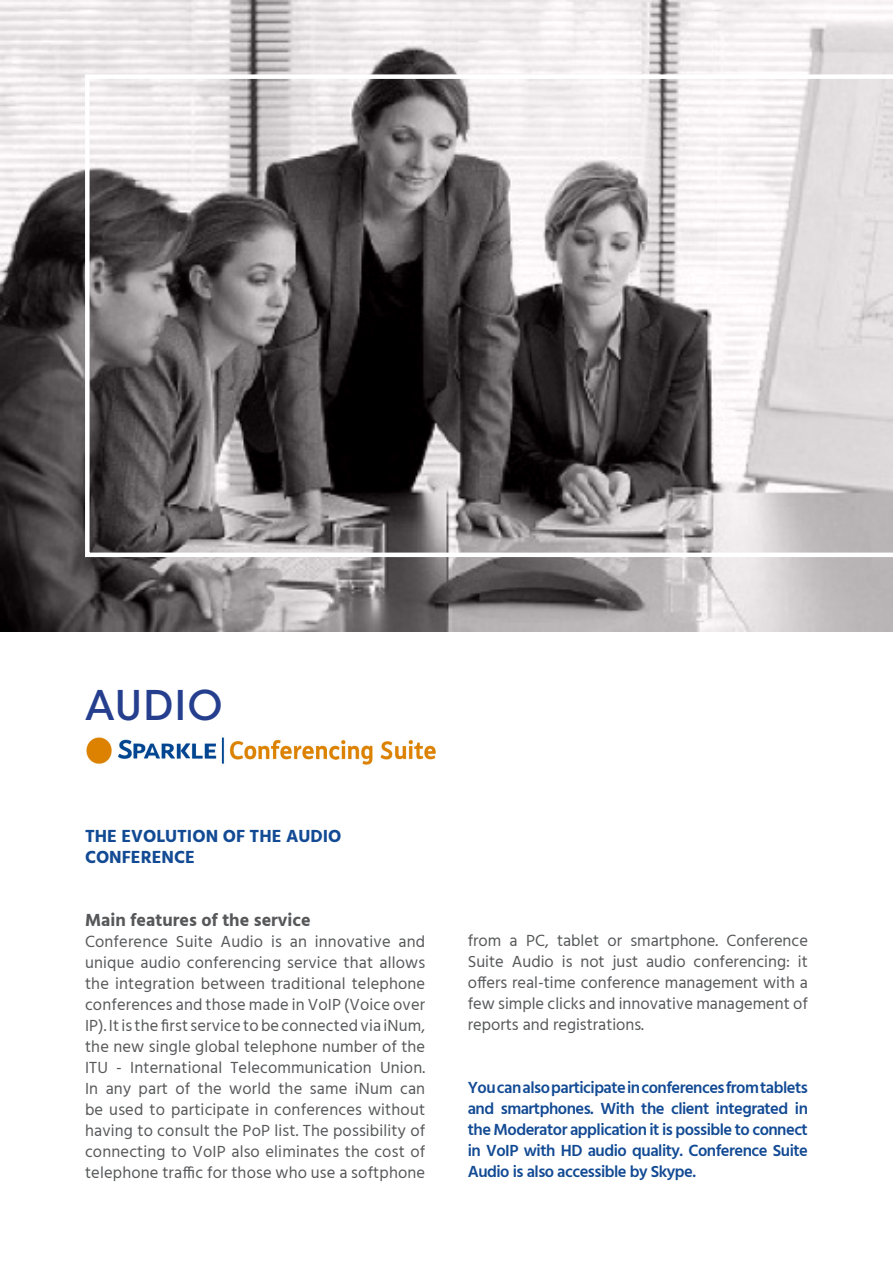
<style>
.page{position:relative;width:893px;height:1263px;background:#fff}
.page>*{position:absolute;margin:0;border:0;box-sizing:border-box;transform-origin:0 0}
.t1{font:40.65px "ITC Avant Garde MM 445 750";letter-spacing:.05em;color:#253f8e}
.t2{font:700 18px/21px "Hind";color:#124a94}
.t3{font:700 18px "Hind";color:#57585a}
.Stile_di_paragrafo_1{font:16.5px/21px "Hind";letter-spacing:.005em;color:#57585a;text-align:justify}
.t4{font:600 16.5px/21px "Hind";letter-spacing:-.03em;color:#124a94;text-align:justify}
</style>
<div class="page">
<svg style="left:0;top:0;width:893px;height:631px"></svg>
<svg style="left:85px;top:74px;width:808px;height:483px"></svg>
<img style="left:86px;top:737px;width:350px;height:28px">
<p class="t1" style="left:85px;top:681px;width:139px">AUDIO</p>
<p class="t2" style="left:85px;top:825px;width:258px">THE EVOLUTION OF THE AUDIO<br>CONFERENCE</p>
<p class="t3" style="left:85px;top:909px;width:227px">Main features of the service</p>
<p class="Stile_di_paragrafo_1" style="left:85px;top:932px;width:342px">Conference Suite Audio is an innovative and unique audio conferencing service that allows the integration between traditional telephone conferences and those made in VoIP (Voice over IP). It is the first service to be connected via iNum, the new single global telephone number of the ITU - International Telecommunication Union.<br>In any part of the world the same iNum can be used to participate in conferences without having to consult the PoP list. The possibility of connecting to VoIP also eliminates the cost of telephone traffic for those who use a softphone</p>
<p class="Stile_di_paragrafo_1" style="left:468px;top:930px;width:342px">from a PC, tablet or smartphone. Conference Suite Audio is not just audio conferencing: it offers real-time conference management with a few simple clicks and innovative management of reports and registrations.</p>
<p class="t4" style="left:468px;top:1078px;width:342px">You can also participate in conferences from tablets and smartphones. With the client integrated in the Moderator application it is possible to connect in VoIP with HD audio quality. Conference Suite Audio is also accessible by Skype.</p>
</div>
